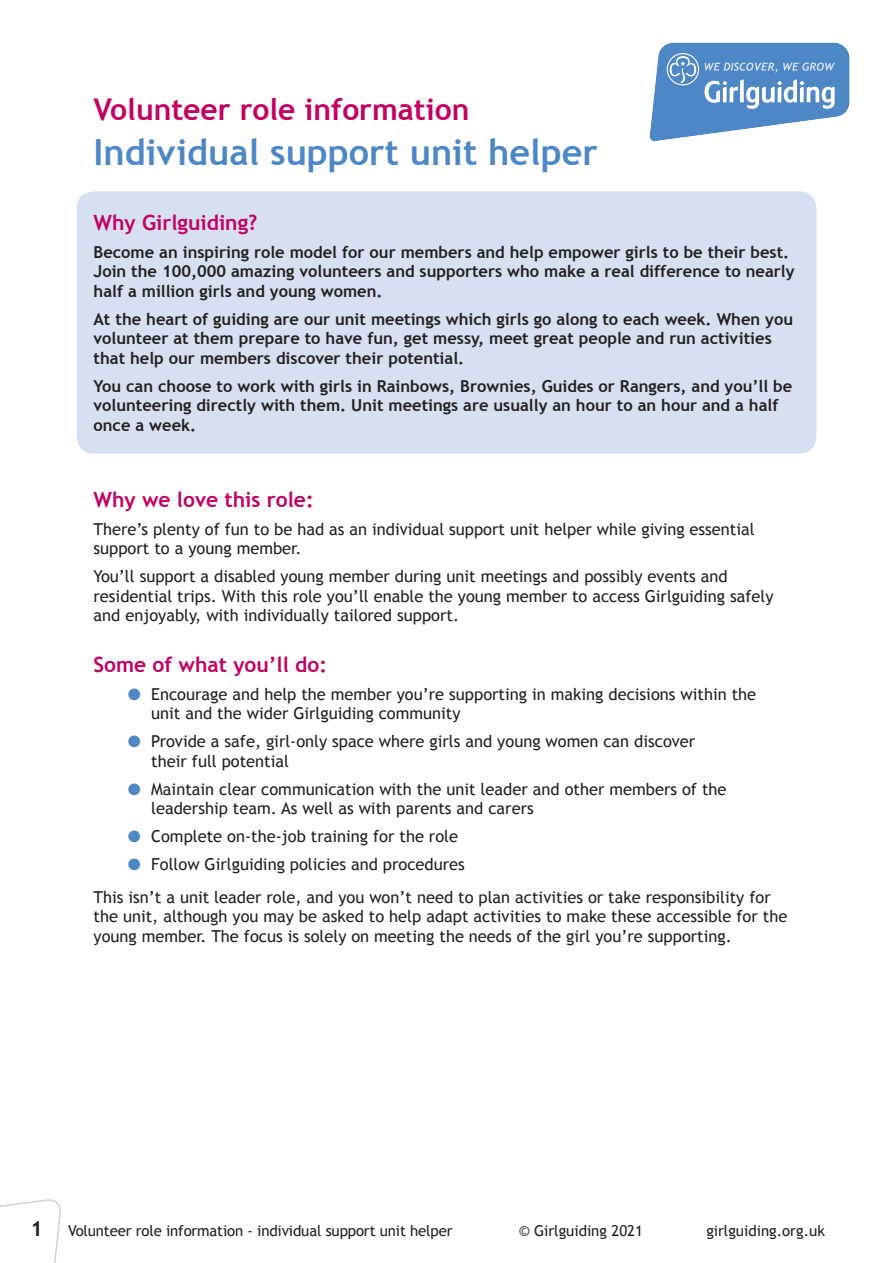
<style>
.page{position:relative;width:893px;height:1263px;background:#fff}
.page>*{position:absolute;margin:0;border:0;box-sizing:border-box;transform-origin:0 0}
.B_Head{font:700 36px "Trebuchet MS";color:#4d87c6}
.B_Head-2{font:700 30px "Trebuchet MS";color:#c30162}
.B_Head-3{font:700 21px "Trebuchet MS";color:#c30162}
.t1{font:700 21px "Trebuchet MS";color:#231f20}
.B_Head-4{font:16.5px/19.5px "Trebuchet MS";color:#231f20}
.B_Head-5{font:700 16.5px/19.5px "Trebuchet MS";color:#231f20}
.t2{font:15px "Trebuchet MS";letter-spacing:-.01em;color:#231f20}
</style>
<div class="page">
<div style="left:77px;top:191px;width:739px;height:263px;background:#d6e0f1;border-radius:17px"></div>
<svg style="left:0;top:1199px;width:61px;height:64px"></svg>
<svg style="left:649px;top:42px;width:201px;height:99px"></svg>
<p class="B_Head-2" style="left:94px;top:91px;width:377px">Volunteer role information</p>
<p class="B_Head" style="left:94px;top:129px;width:506px">Individual support unit helper</p>
<p class="B_Head-3" style="left:94px;top:209px;width:165px">Why Girlguiding?</p>
<p class="B_Head-5" style="left:94px;top:242px;width:703px">Become an inspiring role model for our members and help empower girls to be their best.<br>Join the 100,000 amazing volunteers and supporters who make a real difference to nearly half a million girls and young women.</p>
<p class="B_Head-5" style="left:94px;top:309px;width:701px">At the heart of guiding are our unit meetings which girls go along to each week. When you volunteer at them prepare to have fun, get messy, meet great people and run activities that help our members discover their potential.</p>
<p class="B_Head-5" style="left:94px;top:376px;width:700px">You can choose to work with girls in Rainbows, Brownies, Guides or Rangers, and you’ll be volunteering directly with them. Unit meetings are usually an hour to an hour and a half once a week.</p>
<p class="B_Head-3" style="left:94px;top:486px;width:222px">Why we love this role:</p>
<p class="B_Head-4" style="left:94px;top:519px;width:663px">There’s plenty of fun to be had as an individual support unit helper while giving essential support to a young member.</p>
<p class="B_Head-4" style="left:94px;top:567px;width:681px">You’ll support a disabled young member during unit meetings and possibly events and residential trips. With this role you’ll enable the young member to access Girlguiding safely and enjoyably, with individually tailored support.</p>
<p class="B_Head-3" style="left:94px;top:651px;width:235px">Some of what you’ll do:</p>
<p class="B_Head-4" style="left:151px;top:684px;width:606px">Encourage and help the member you’re supporting in making decisions within the unit and the wider Girlguiding community</p>
<p class="B_Head-4" style="left:151px;top:732px;width:546px">Provide a safe, girl-only space where girls and young women can discover their full potential</p>
<p class="B_Head-4" style="left:151px;top:779px;width:577px">Maintain clear communication with the unit leader and other members of the leadership team. As well as with parents and carers</p>
<p class="B_Head-4" style="left:151px;top:827px;width:308px">Complete on-the-job training for the role</p>
<p class="B_Head-4" style="left:151px;top:855px;width:315px">Follow Girlguiding policies and procedures</p>
<p class="B_Head-4" style="left:94px;top:887px;width:695px">This isn’t a unit leader role, and you won’t need to plan activities or take responsibility for the unit, although you may be asked to help adapt activities to make these accessible for the young member. The focus is solely on meeting the needs of the girl you’re supporting.</p>
<p class="t1" style="left:31px;top:1215px;width:14px">1</p>
<p class="t2" style="left:68px;top:1221px;width:386px">Volunteer role information - individual support unit helper</p>
<p class="t2" style="left:519px;top:1221px;width:126px">© Girlguiding 2021</p>
<p class="t2" style="left:706px;top:1221px;width:120px">girlguiding.org.uk</p>
</div>
